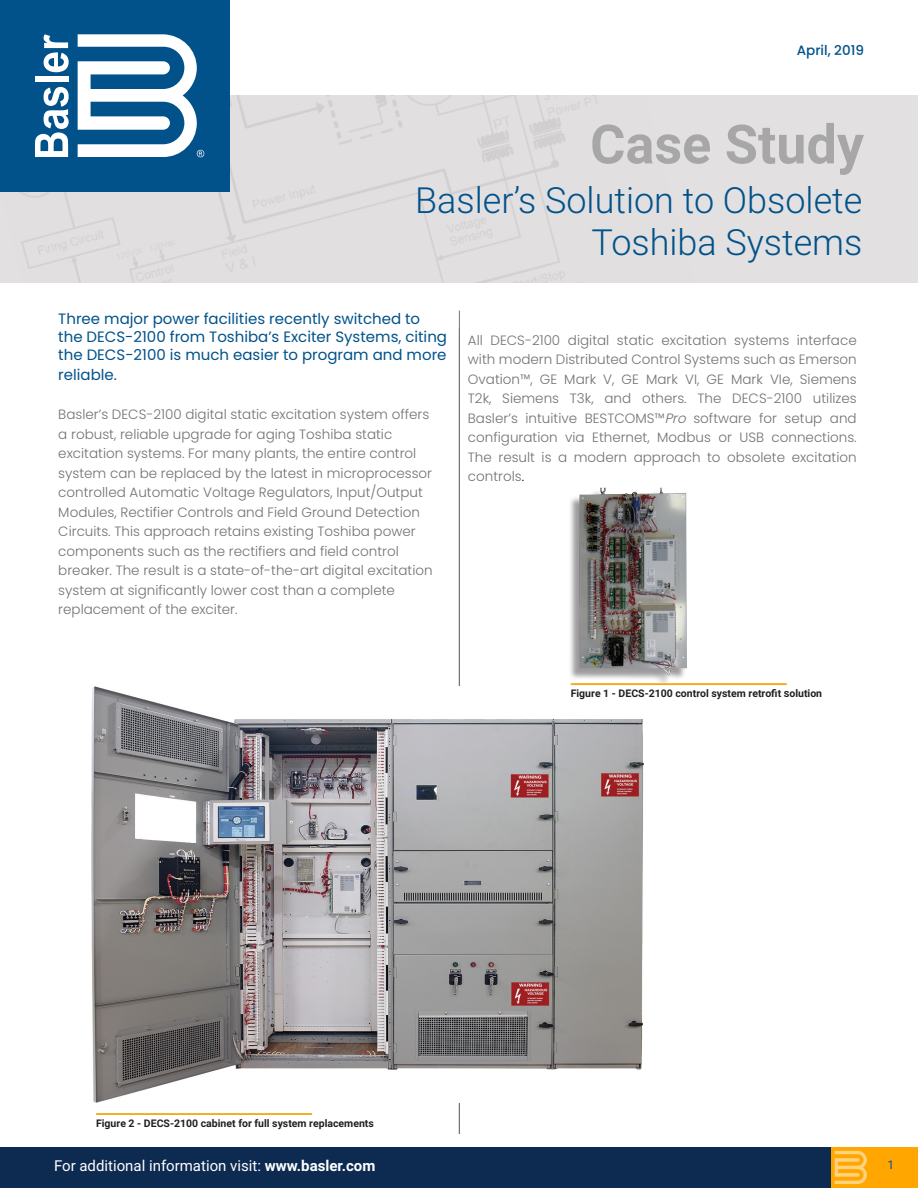
<style>
.page{position:relative;width:918px;height:1188px;background:#fff}
.page>*{position:absolute;margin:0;border:0;box-sizing:border-box;transform-origin:0 0}
.t1{font:700 54px "Roboto";color:#a8a7a7}
.Callout{font:300 36px/42px "Roboto";color:#01528a;text-align:right}
.WP_-_Body_Copy{font:15px/18px "Poppins";color:#01528a}
.t2{font:15px "Roboto";color:#fff}
.WP_-_Body_Copy-2{font:300 13.5px/19.5px "Poppins";color:#717271}
.Page_Title{font:300 13.5px/19.5px "Poppins";color:#717271;text-align:justify}
.WP_-_Body_Copy-3{font:500 13.5px "Poppins";color:#01528a}
.t3{font:12px "Roboto";color:#01528a}
.WP_-_Body_Copy-4{font:700 10.5px "Roboto";color:#231f20}
.s1{font-style:italic}
.s2{color:#060808}
.s3{font-weight:700}
</style>
<div class="page">
<div style="left:0;top:95px;width:918px;height:188px;background:#e3e0e1"></div>
<div style="left:0;top:0;width:230px;height:192px;background:#01528a"></div>
<svg style="left:78px;top:34px;width:126px;height:123px"></svg>
<svg style="left:35px;top:87px;width:34px;height:70px"></svg>
<div style="left:35px;top:76px;width:33px;height:6px;background:#fff"></div>
<svg style="left:44px;top:34px;width:25px;height:38px"></svg>
<div style="left:0;top:1148px;width:831px;height:40px;background:#0d2b51"></div>
<div style="left:831px;top:1148px;width:87px;height:40px;background:#ffa700"></div>
<hr style="left:459px;top:310px;width:1px;height:824px;background:#717271">
<svg style="left:835px;top:1151px;width:32px;height:33px"></svg>
<hr style="left:96px;top:1113px;width:216px;height:2px;background:#f4a81c">
<img style="left:91px;top:687px;width:552px;height:415px">
<div style="left:569px;top:489px;width:117px;height:198px;background:#231f20;opacity:.45"></div>
<img style="left:579px;top:488px;width:108px;height:187px">
<hr style="left:571px;top:683px;width:216px;height:2px;background:#f4a81c">
<p class="WP_-_Body_Copy-3" style="left:797px;top:42px;width:69px">April, 2019</p>
<h1 class="t1" style="left:590px;top:106px;width:275px">Case Study</h1>
<p class="Callout" style="left:415px;top:178px;width:449px">Basler’s Solution to Obsolete<br>Toshiba Systems</p>
<p class="WP_-_Body_Copy" style="left:58px;top:310px;width:390px">Three major power facilities recently switched to the DECS-2100 from Toshiba’s Exciter Systems, citing the DECS-2100 is much easier to program and more</p>
<p class="WP_-_Body_Copy" style="left:58px;top:365px;width:60px">reliable.</p>
<p class="WP_-_Body_Copy-2" style="left:58px;top:405px;width:376px">Basler’s DECS-2100 digital static excitation system offers a robust, reliable upgrade for aging Toshiba static excitation systems. For many plants, the entire control system can be replaced by the latest in microprocessor controlled Automatic Voltage Regulators, Input/Output Modules, Rectifier Controls and Field Ground Detection Circuits. This approach retains existing Toshiba power components such as the rectifiers and field control breaker. The result is a state-of-the-art digital excitation system at significantly lower cost than a complete replacement of the exciter.</p>
<p class="Page_Title" style="left:468px;top:330px;width:390px">All DECS-2100 digital static excitation systems interface with modern Distributed Control Systems such as Emerson Ovation™, GE Mark V, GE Mark VI, GE Mark VIe, Siemens T2k, Siemens T3k, and others. The DECS-2100 utilizes Basler’s intuitive BESTCOMS™<span class="s1">Pro</span> software for setup and configuration via Ethernet, Modbus or USB connections.<br>The result is a modern approach to obsolete excitation controls<span class="s2">.</span></p>
<p class="WP_-_Body_Copy-4" style="left:571px;top:686px;width:253px">Figure 1 - DECS-2100 control system retrofit Solution</p>
<p class="WP_-_Body_Copy-4" style="left:96px;top:1115px;width:279px">Figure 2 - DECS-2100 cabinet for full system replacements</p>
<p class="t2" style="left:54px;top:1155px;width:323px">For additional information visit: <span class="s3">www.basler.com</span></p>
<p class="t3" style="left:888px;top:1157px;width:8px">1</p>
</div>
